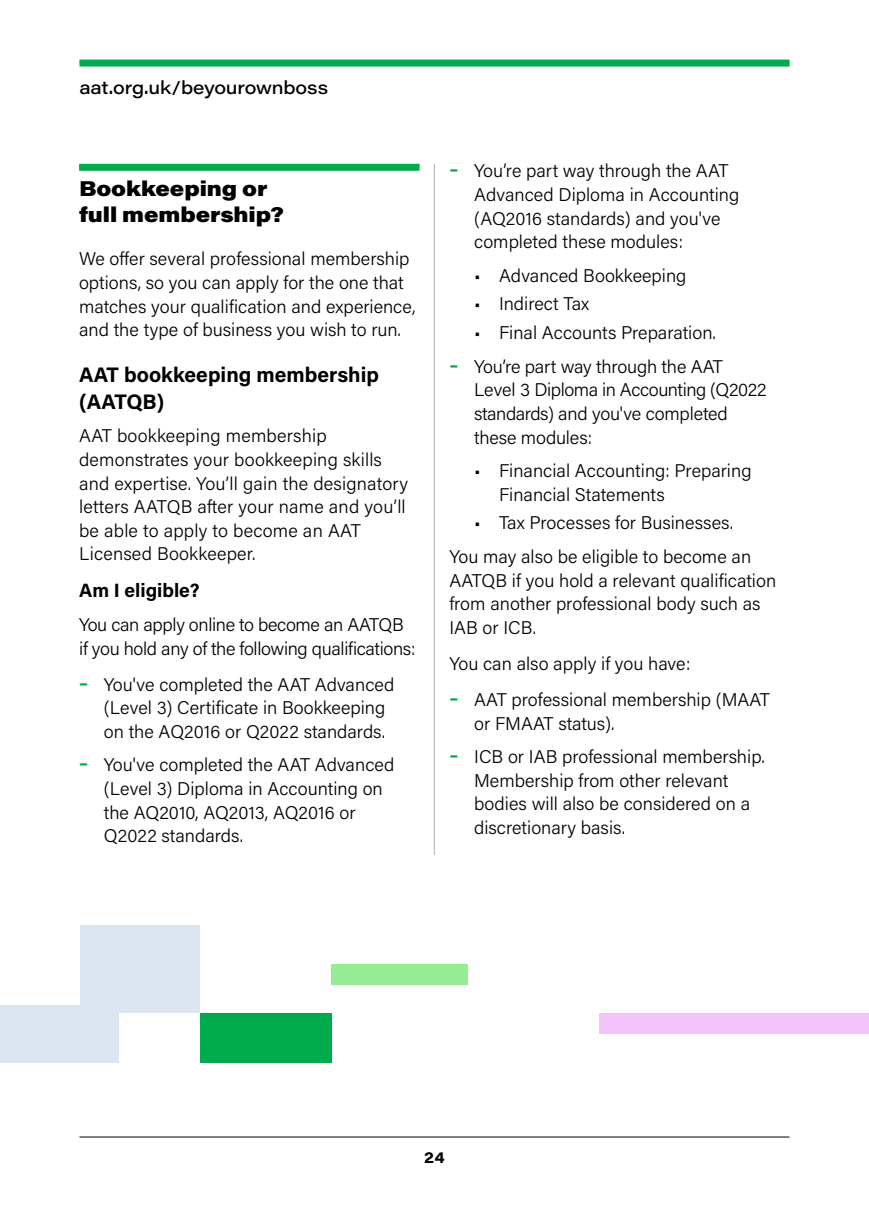
<style>
.page{position:relative;width:869px;height:1216px;background:#fff}
.page>*{position:absolute;margin:0;border:0;box-sizing:border-box;transform-origin:0 0}
.t1{font:700 21px/26.2px "Acumin Pro";color:#000}
.t2{font:900 21px/26.2px "Acumin Pro Wide";letter-spacing:-.005em;color:#000}
.t3{font:700 19.25px "Acumin Pro";color:#000}
.t4{font:300 18.38px/23.6px "Acumin Pro";color:#000}
.t5{font:300 18.38px/23.6px "Acumin Pro";letter-spacing:-.02em;color:#000}
.t6{font:500 18.38px "Acumin Pro Wide";letter-spacing:-.01em;color:#000}
.t7{font:700 15.75px "Acumin Pro Wide";color:#000}
.s1{font-weight:700;color:#00ab4e}
</style>
<div class="page">
<div style="left:0;top:924px;width:199px;height:138px;background:#dce6f0"></div>
<div style="left:599px;top:1012px;width:269px;height:20px;background:#f5c3fc"></div>
<div style="left:331px;top:964px;width:136px;height:20px;background:#94ec94"></div>
<div style="left:199px;top:1012px;width:132px;height:50px;background:#00ab4e"></div>
<div style="left:119px;top:1012px;width:80px;height:50px;background:#fff"></div>
<div style="left:0;top:924px;width:79px;height:80px;background:#fff"></div>
<div style="left:79px;top:164px;width:340px;height:7px;background:#00ab4e"></div>
<hr style="left:434px;top:164px;width:1px;height:690px;background:#b3b2b2">
<div style="left:79px;top:60px;width:710px;height:7px;background:#00ab4e"></div>
<hr style="left:79px;top:1136px;width:710px;height:1px;background:#000">
<p class="t6" style="left:79px;top:74px;width:250px">aat.org.uk/beyourownboss</p>
<p class="t2" style="left:79px;top:174px;width:206px">Bookkeeping or full membership?</p>
<p class="t4" style="left:79px;top:246px;width:338px">We offer several professional membership options, so you can apply for the one that matches your qualification and experience, and the type of business you wish to run.</p>
<p class="t1" style="left:79px;top:361px;width:301px">AAT bookkeeping membership (AATQB)</p>
<p class="t4" style="left:79px;top:423px;width:330px">AAT bookkeeping membership demonstrates your bookkeeping skills and expertise. You’ll gain the designatory letters AATQB after your name and you’ll be able to apply to become an AAT Licensed Bookkeeper.</p>
<p class="t3" style="left:79px;top:577px;width:122px">Am I eligible?</p>
<p class="t5" style="left:79px;top:612px;width:338px">You can apply online to become an AATQB if you hold any of the following qualifications:</p>
<p class="t4" style="left:104px;top:671px;width:292px;text-indent:-25px"><span class="s1">–</span> You've completed the AAT Advanced (Level 3) Certificate in Bookkeeping on the AQ2016 or Q2022 standards.</p>
<p class="t4" style="left:104px;top:752px;width:292px;text-indent:-25px"><span class="s1">–</span> You've completed the AAT Advanced (Level 3) Diploma in Accounting on the AQ2010, AQ2013, AQ2016 or<br>Q2022 standards.</p>
<p class="t4" style="left:474px;top:158px;width:266px;text-indent:-25px"><span class="s1">–</span> You’re part way through the AAT<br>Advanced Diploma in Accounting (AQ2016 standards) and you've completed these modules:</p>
<p class="t4" style="left:474px;top:263px;width:214px">• Advanced Bookkeeping</p>
<p class="t4" style="left:474px;top:291px;width:116px">• Indirect Tax</p>
<p class="t4" style="left:474px;top:320px;width:243px">• Final Accounts Preparation.</p>
<p class="t4" style="left:474px;top:353px;width:294px;text-indent:-25px"><span class="s1">–</span> You’re part way through the AAT<br>Level 3 Diploma in Accounting (Q2022 standards) and you've completed these modules:</p>
<p class="t4" style="left:499px;top:458px;width:254px;text-indent:-25px">• Financial Accounting: Preparing<br>Financial Statements</p>
<p class="t4" style="left:449px;top:505px;width:303px;line-height:33.6px;text-align:center">• Tax Processes for Businesses.<br>You may also be eligible to become an</p>
<p class="t4" style="left:449px;top:567px;width:328px">AATQB if you hold a relevant qualification from another professional body such as<br>IAB or ICB.</p>
<p class="t4" style="left:449px;top:651px;width:242px">You can also apply if you have:</p>
<p class="t4" style="left:474px;top:687px;width:297px;text-indent:-25px"><span class="s1">–</span> AAT professional membership (MAAT or FMAAT status).</p>
<p class="t4" style="left:474px;top:744px;width:292px;text-indent:-25px"><span class="s1">–</span> ICB or IAB professional membership.<br>Membership from other relevant bodies will also be considered on a discretionary basis.</p>
<p class="t7" style="left:424px;top:1145px;width:22px">24</p>
</div>
